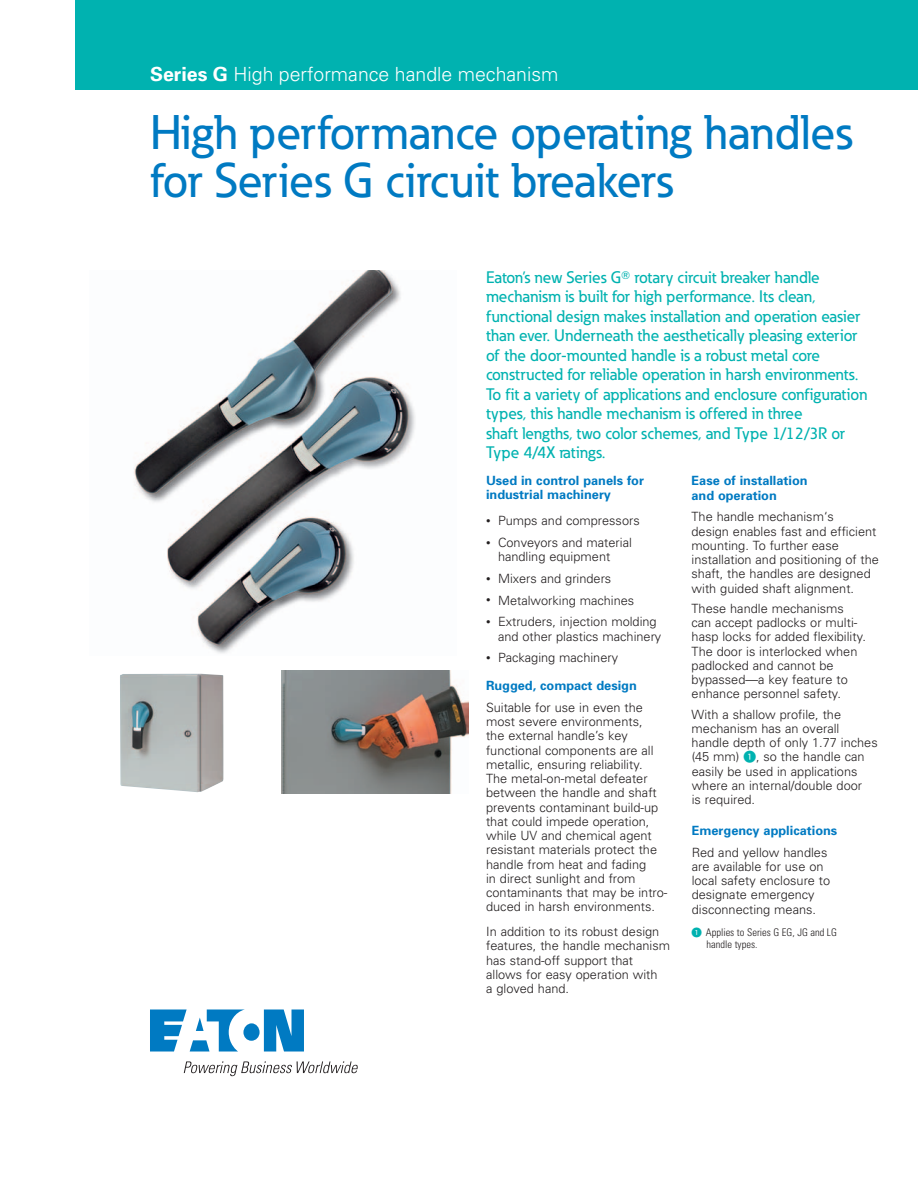
<style>
.page{position:relative;width:918px;height:1188px;background:#fff}
.page>*{position:absolute;margin:0;border:0;box-sizing:border-box;transform-origin:0 0}
.t1{font:500 48px/48px "Eaton";color:#007ac2}
.t2{font:300 19.5px "Univers";color:#fff}
.t3{font:500 16.5px/19.5px "Eaton";color:#00b2b0}
.t4{font:300 12.75px/14.2px "Univers";color:#231f20}
.t5{font:700 12.75px/14.2px "Univers";color:#007ac2}
.t6{font:300 condensed 10.5px/12px "Univers";color:#231f20}
.s1{font-weight:700}
.s2{font-family:"Universal Newswith Comm Pi";font-weight:400}
.s3{font-size:9px}
.s4{font-weight:300;font-size:9px;color:#231f20}
.s5{font-weight:300;color:#231f20}
.s6{font-family:"Numerics P04";font-weight:400;color:#00b2b0}
.s7{font-family:"Numerics P04";font-weight:400;font-stretch:normal;color:#00b2b0}
</style>
<div class="page">
<img style="left:134px;top:270px;width:281px;height:384px">
<div style="left:75px;top:0;width:843px;height:90px;background:#00b2b0"></div>
<svg style="left:150px;top:1010px;width:154px;height:42px"></svg>
<svg style="left:184px;top:1061px;width:174px;height:15px"></svg>
<img style="left:120px;top:674px;width:104px;height:118px">
<img style="left:281px;top:670px;width:187px;height:124px">
<h2 class="t2" style="left:150px;top:62px;width:410px"><span class="s1">Series G</span> High performance handle mechanism</h2>
<h1 class="t1" style="left:150px;top:108px;width:704px">High performance operating handles for Series G circuit breakers</h1>
<p class="t3" style="left:486px;top:267px;width:383px">Eaton’s new Series G<span class="s2">T</span> rotary circuit breaker handle mechanism is built for high performance. Its clean, functional design makes installation and operation easier than ever. Underneath the aesthetically pleasing exterior of the door-mounted handle is a robust metal core constructed for reliable operation in harsh environments.<br>To fit a variety of applications and enclosure configuration types, this handle mechanism is offered in three<br>shaft lengths, two color schemes, and Type 1/12/3R or Type 4/4X ratings.</p>
<p class="t5" style="left:486px;top:473px;width:159px">Used in control panels for industrial machinery</p>
<p class="t4" style="left:486px;top:513px;width:155px"><span class="s3">•</span> Pumps and compressors</p>
<p class="t4" style="left:498px;top:535px;width:135px;text-indent:-12px"><span class="s3">•</span> Conveyors and material handling equipment</p>
<p class="t4" style="left:486px;top:571px;width:127px"><span class="s3">•</span> Mixers and grinders</p>
<p class="t4" style="left:486px;top:593px;width:150px"><span class="s3">•</span> Metalworking machines</p>
<p class="t4" style="left:498px;top:615px;width:165px;text-indent:-12px"><span class="s3">•</span> Extruders, injection molding and other plastics machinery</p>
<p class="t5" style="left:486px;top:644px;width:152px;line-height:27.8px"><span class="s4">•</span> <span class="s5">Packaging machinery<br></span>Rugged, compact design</p>
<p class="t4" style="left:486px;top:700px;width:183px">Suitable for use in even the most severe environments,<br>the external handle’s key functional components are all metallic, ensuring reliability.<br>The metal-on-metal defeater between the handle and shaft prevents contaminant build-up that could impede operation, while UV and chemical agent resistant materials protect the handle from heat and fading<br>in direct sunlight and from contaminants that may be intro&shy;duced in harsh environments.</p>
<p class="t4" style="left:486px;top:924px;width:185px">In addition to its robust design features, the handle mechanism has stand-off support that allows for easy operation with<br>a gloved hand.</p>
<p class="t5" style="left:692px;top:474px;width:118px">Ease of installation and operation</p>
<p class="t4" style="left:692px;top:510px;width:189px">The handle mechanism‘s<br>design enables fast and efficient mounting. To further ease installation and positioning of the shaft, the handles are designed with guided shaft alignment.</p>
<p class="t4" style="left:692px;top:601px;width:176px">These handle mechanisms can accept padlocks or multi&shy;hasp locks for added flexibility.<br>The door is interlocked when padlocked and cannot be bypassed—a key feature to enhance personnel safety.</p>
<p class="t4" style="left:692px;top:707px;width:188px">With a shallow profile, the mechanism has an overall handle depth of only 1.77 inches (45 mm) <span class="s6">1</span>, so the handle can easily be used in applications where an internal/double door<br>is required.</p>
<p class="t5" style="left:692px;top:823px;width:147px">Emergency applications</p>
<p class="t4" style="left:692px;top:845px;width:140px">Red and yellow handles are available for use on local safety enclosure to designate emergency disconnecting means.</p>
<p class="t6" style="left:707px;top:926px;width:132px;text-indent:-15px"><span class="s7">1</span> Applies to Series G EG, JG and LG handle types.</p>
</div>
